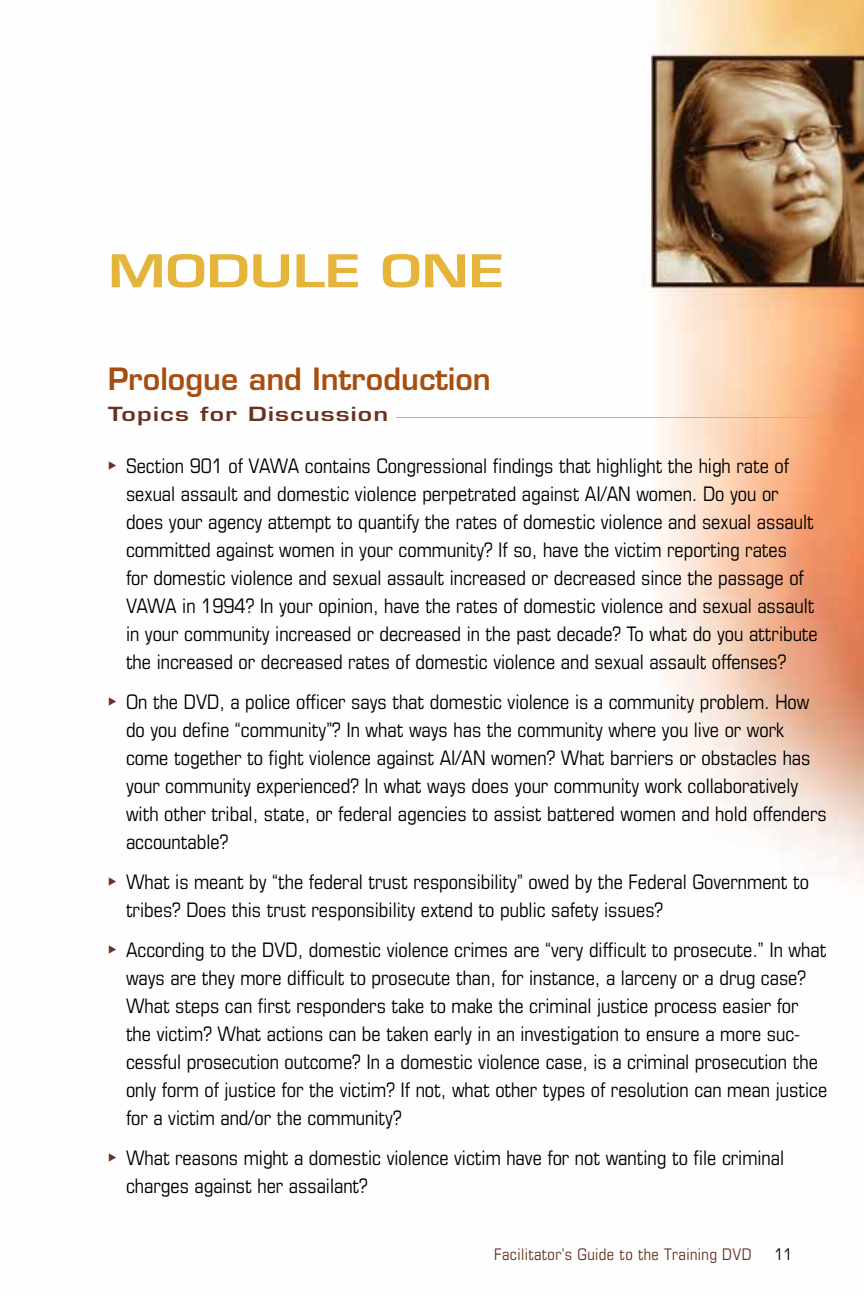
<style>
.page{position:relative;width:864px;height:1296px;background:#fff}
.page>*{position:absolute;margin:0;border:0;box-sizing:border-box;transform-origin:0 0}
.t1{font:600 44px "Eurostile LT Std";color:#e5b53b;scale:1.3 1}
.t2{font:600 30px "Eurostile LT Std";color:#a84d10}
.t3{font:condensed 20px/28px "Eurostile LT Std";color:#000}
.t4{font:600 19px "Eurostile LT Std";letter-spacing:.05em;color:#69321f;scale:1.3 1}
.t5{font:condensed 16px "Eurostile LT Std";letter-spacing:.025em;color:#69321f}
.t6{font:condensed 16px "Eurostile LT Std";color:#000}
</style>
<div class="page">
<img style="left:643px;top:0;width:221px;height:884px">
<hr style="left:396px;top:417px;width:432px;height:1px;background:#e5b53b">
<h1 class="t1" style="left:108px;top:244px;width:306px">MODulE ONE</h1>
<h2 class="t2" style="left:108px;top:360px;width:384px">prologue and introduction</h2>
<h3 class="t4" style="left:108px;top:402px;width:217px">Topics for Discussion</h3>
<p class="t3" style="left:126px;top:452px;width:693px;text-indent:-18px"><sup>◆</sup> Section 901 of VAWA contains Congressional findings that highlight the high rate of sexual assault and domestic violence perpetrated against AI/AN women. Do you or does your agency attempt to quantify the rates of domestic violence and sexual assault committed against women in your community? If so, have the victim reporting rates<br>for domestic violence and sexual assault increased or decreased since the passage of VAWA in 1994? In your opinion, have the rates of domestic violence and sexual assault in your community increased or decreased in the past decade? To what do you attribute the increased or decreased rates of domestic violence and sexual assault offenses?</p>
<p class="t3" style="left:126px;top:688px;width:702px;text-indent:-18px"><sup>◆</sup> On the DVD, a police officer says that domestic violence is a community problem. How do you define “community”? In what ways has the community where you live or work come together to fight violence against AI/AN women? What barriers or obstacles has your community experienced? In what ways does your community work collaboratively with other tribal, state, or federal agencies to assist battered women and hold offenders accountable?</p>
<p class="t3" style="left:126px;top:868px;width:685px;text-indent:-18px"><sup>◆</sup> What is meant by “the federal trust responsibility” owed by the Federal Government to tribes? Does this trust responsibility extend to public safety issues?</p>
<p class="t3" style="left:126px;top:936px;width:703px;text-indent:-18px"><sup>◆</sup> According to the DVD, domestic violence crimes are “very difficult to prosecute.” In what ways are they more difficult to prosecute than, for instance, a larceny or a drug case?<br>What steps can first responders take to make the criminal justice process easier for the victim? What actions can be taken early in an investigation to ensure a more suc&shy;cessful prosecution outcome? In a domestic violence case, is a criminal prosecution the only form of justice for the victim? If not, what other types of resolution can mean justice for a victim and/or the community?</p>
<p class="t3" style="left:126px;top:1144px;width:660px;text-indent:-18px"><sup>◆</sup> What reasons might a domestic violence victim have for not wanting to file criminal charges against her assailant?</p>
<p class="t5" style="left:494px;top:1245px;width:259px">Facilitator’s Guide to the Training DVD</p>
<p class="t6" style="left:775px;top:1245px;width:19px">11</p>
</div>
